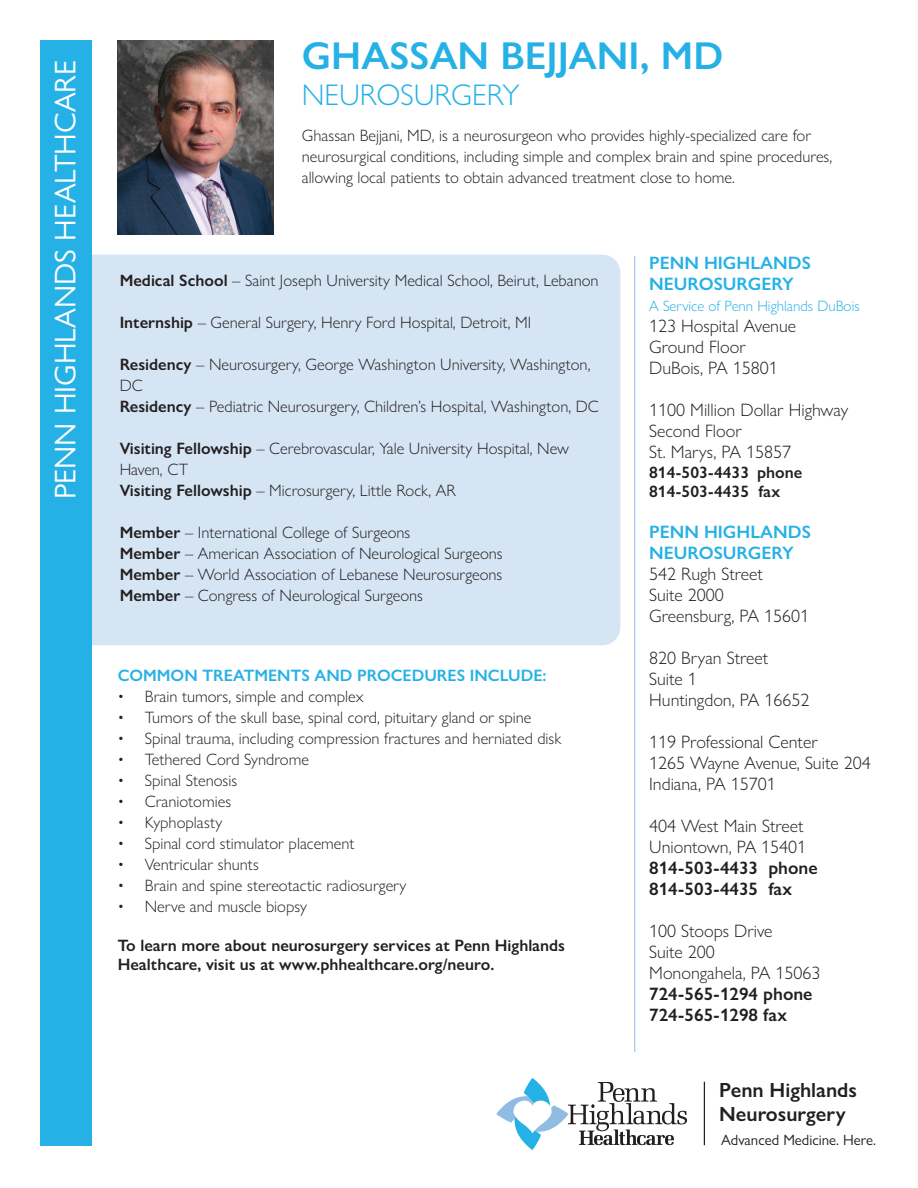
<style>
.page{position:relative;width:918px;height:1188px;background:#fff}
.page>*{position:absolute;margin:0;border:0;box-sizing:border-box;transform-origin:0 0}
.t1{font:600 39px "Gill Sans Nova";color:#26b1e6}
.t2{font:30px "Gill Sans Nova";color:#fff}
.t3{font:300 30px "Gill Sans Nova";color:#26b1e6}
.t4{font:600 20.55px/24.3px "Gill Sans Nova";color:#231f20}
.t5{font:300 18px/21px "Gill Sans Nova";color:#231f20}
.t6{font:600 18px/21px "Gill Sans Nova";color:#231f20}
.t7{font:600 18px/21px "Gill Sans Nova";color:#26b1e6}
.t8{font:300 16.5px/21px "Gill Sans Nova";color:#231f20}
.t9{font:600 16.5px/19.5px "Gill Sans Nova";color:#231f20}
.t10{font:600 16.5px "Gill Sans Nova";color:#26b1e6}
.t11{font:300 15px "Gill Sans Nova";color:#26b1e6}
.t12{font:15px "Gill Sans Nova";color:#231f20}
.s1{font-weight:600}
</style>
<div class="page">
<img style="left:118px;top:40px;width:155px;height:195px">
<div style="left:59px;top:255px;width:561px;height:390px;background:#d6e5f4;border-radius:18px"></div>
<div style="left:40px;top:41px;width:52px;height:1105px;background:#26b1e6"></div>
<hr style="left:634px;top:256px;width:1px;height:796px;background:#90bce4">
<svg style="left:496px;top:1078px;width:191px;height:72px"></svg>
<hr style="left:704px;top:1082px;width:1px;height:63px;background:#231f20">
<h2 class="t2" style="left:47px;top:499px;width:441px;rotate:-90deg">PENN HIGHLANDS HEALTHCARE</h2>
<h1 class="t1" style="left:302px;top:32px;width:423px">GHASSAN BEJJANI, MD</h1>
<h2 class="t3" style="left:302px;top:76px;width:219px">NEUROSURGERY</h2>
<p class="t8" style="left:302px;top:125px;width:532px">Ghassan Bejjani, MD, is a neurosurgeon who provides highly-specialized care for neurosurgical conditions, including simple and complex brain and spine procedures, allowing local patients to obtain advanced treatment close to home.</p>
<p class="t8" style="left:120px;top:270px;width:480px"><span class="s1">Medical School</span> – Saint Joseph University Medical School, Beirut, Lebanon</p>
<p class="t8" style="left:120px;top:312px;width:413px"><span class="s1">Internship</span> – General Surgery, Henry Ford Hospital, Detroit, MI</p>
<p class="t8" style="left:120px;top:354px;width:481px"><span class="s1">Residency</span> – Neurosurgery, George Washington University, Washington,<br>DC<br><span class="s1">Residency</span> – Pediatric Neurosurgery, Children’s Hospital, Washington, DC</p>
<p class="t8" style="left:120px;top:438px;width:451px"><span class="s1">Visiting Fellowship</span> – Cerebrovascular, Yale University Hospital, New<br>Haven, CT<br><span class="s1">Visiting Fellowship</span> – Microsurgery, Little Rock, AR</p>
<p class="t8" style="left:120px;top:522px;width:385px"><span class="s1">Member</span> – International College of Surgeons<br><span class="s1">Member</span> – American Association of Neurological Surgeons <span class="s1">Member</span> – World Association of Lebanese Neurosurgeons <span class="s1">Member</span> – Congress of Neurological Surgeons</p>
<p class="t10" style="left:118px;top:665px;width:430px">COMMON TREATMENTS AND PROCEDURES INCLUDE:</p>
<p class="t8" style="left:118px;top:685px;width:247px">• Brain tumors, simple and complex</p>
<p class="t8" style="left:118px;top:706px;width:415px">• Tumors of the skull base, spinal cord, pituitary gland or spine</p>
<p class="t8" style="left:118px;top:727px;width:445px">• Spinal trauma, including compression fractures and herniated disk</p>
<p class="t8" style="left:118px;top:748px;width:193px">• Tethered Cord Syndrome</p>
<p class="t8" style="left:118px;top:769px;width:121px">• Spinal Stenosis</p>
<p class="t8" style="left:118px;top:790px;width:115px">• Craniotomies</p>
<p class="t8" style="left:118px;top:811px;width:106px">• Kyphoplasty</p>
<p class="t8" style="left:118px;top:832px;width:238px">• Spinal cord stimulator placement</p>
<p class="t8" style="left:118px;top:853px;width:143px">• Ventricular shunts</p>
<p class="t8" style="left:118px;top:874px;width:290px">• Brain and spine stereotactic radiosurgery</p>
<p class="t8" style="left:118px;top:895px;width:191px">• Nerve and muscle biopsy</p>
<p class="t9" style="left:118px;top:935px;width:449px">To learn more about neurosurgery services at Penn Highlands<br>Healthcare, visit us at www.phhealthcare.org/neuro.</p>
<p class="t7" style="left:649px;top:252px;width:163px">PENN HIGHLANDS<br>NEUROSURGERY</p>
<p class="t11" style="left:649px;top:297px;width:212px">A Service of Penn Highlands DuBois</p>
<p class="t5" style="left:649px;top:315px;width:148px">123 Hospital Avenue<br>Ground Floor<br>DuBois, PA 15801</p>
<p class="t5" style="left:649px;top:399px;width:201px">1100 Million Dollar Highway<br>Second Floor<br>St. Marys, PA 15857</p>
<p class="t9" style="left:649px;top:462px;width:155px">814-503-4433 phone<br>814-503-4435 fax</p>
<p class="t7" style="left:649px;top:521px;width:163px">PENN HIGHLANDS<br>NEUROSURGERY</p>
<p class="t5" style="left:649px;top:563px;width:161px">542 Rugh Street<br>Suite 2000<br>Greensburg, PA 15601</p>
<p class="t5" style="left:649px;top:647px;width:162px">820 Bryan Street<br>Suite 1<br>Huntingdon, PA 16652</p>
<p class="t5" style="left:649px;top:731px;width:223px">119 Professional Center<br>1265 Wayne Avenue, Suite 204<br>Indiana, PA 15701</p>
<p class="t5" style="left:649px;top:815px;width:159px">404 West Main Street<br>Uniontown, PA 15401</p>
<p class="t6" style="left:649px;top:857px;width:170px">814-503-4433 phone<br>814-503-4435 fax</p>
<p class="t5" style="left:649px;top:920px;width:173px">100 Stoops Drive<br>Suite 200<br>Monongahela, PA 15063</p>
<p class="t6" style="left:649px;top:983px;width:165px">724-565-1294 phone<br>724-565-1298 fax</p>
<p class="t4" style="left:719px;top:1077px;width:139px">Penn Highlands<br>Neurosurgery</p>
<p class="t12" style="left:721px;top:1130px;width:157px">Advanced Medicine. Here.</p>
</div>
